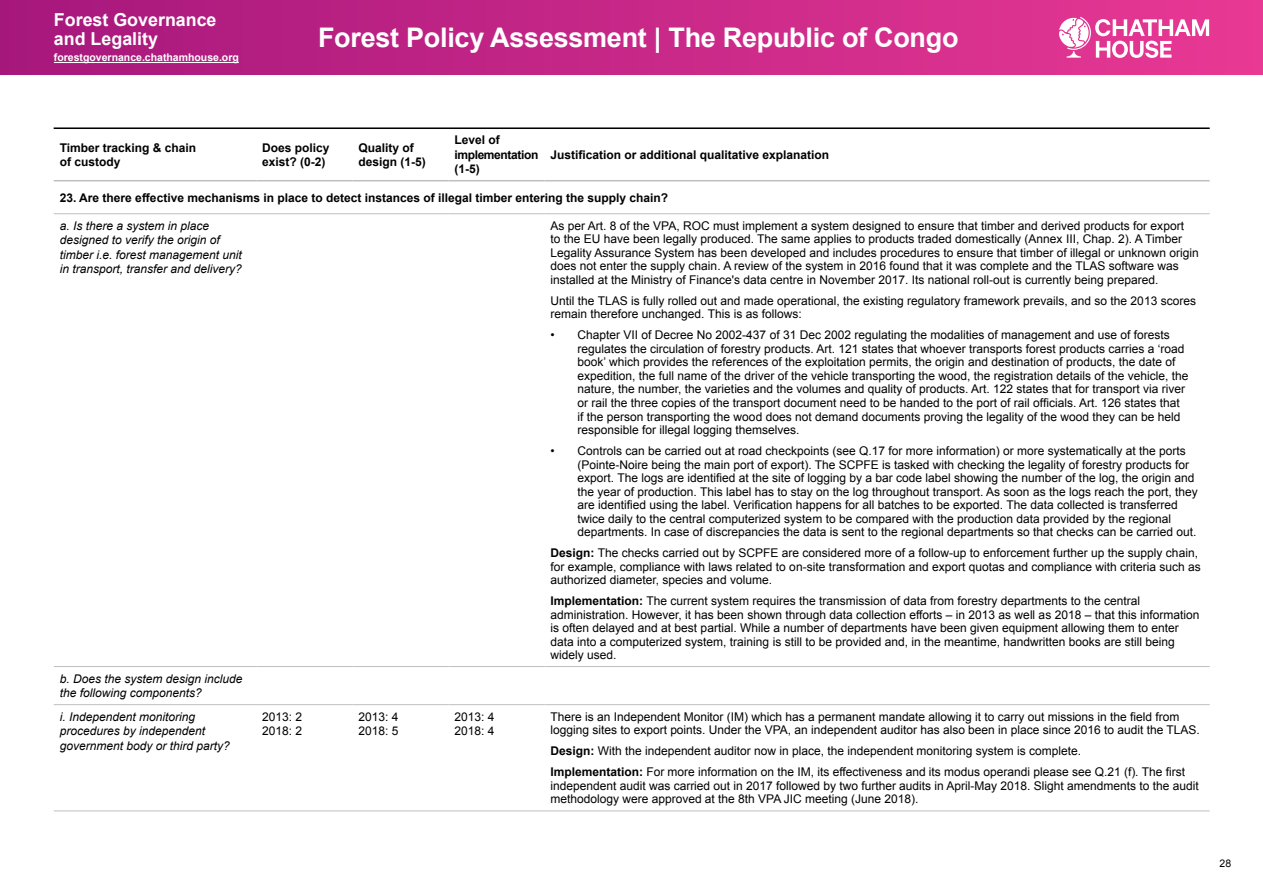
<style>
.page{position:relative;width:1263px;height:893px;background:#fff}
.page>*{position:absolute;margin:0;border:0;box-sizing:border-box;transform-origin:0 0}
.t1{font:700 27px "Arial";letter-spacing:-.01em;color:#fff}
.t2{font:700 17.85px/19.2px "Arial";color:#fff}
.t3{font:12px/13.5px "Arial";color:#000}
.t4{font:italic 12px/14.4px "Arial";color:#000}
.t5{font:700 12px/14.4px "Arial";color:#000}
.t6{font:700 12px/14.4px "Arial";letter-spacing:-.03em;color:#000}
.t7{font:700 10.5px "Arial";color:#fff}
.t8{font:10.5px "Arial";color:#000}
.s1{font-weight:700}
</style>
<div class="page">
<div style="left:0;top:0;width:1263px;height:75px;background:linear-gradient(to right,#a6177c,#e83994)"></div>
<hr style="left:54px;top:62px;width:185px;height:1px;background:#fff">
<svg style="left:1059px;top:17px;width:150px;height:41px"></svg>
<hr style="left:54px;top:213px;width:202px;height:1px;background:#bfbfbf">
<hr style="left:256px;top:213px;width:96px;height:1px;background:#bfbfbf">
<hr style="left:352px;top:213px;width:96px;height:1px;background:#bfbfbf">
<hr style="left:448px;top:213px;width:96px;height:1px;background:#bfbfbf">
<hr style="left:544px;top:213px;width:666px;height:1px;background:#bfbfbf">
<hr style="left:54px;top:666px;width:202px;height:1px;background:#bfbfbf">
<hr style="left:256px;top:666px;width:96px;height:1px;background:#bfbfbf">
<hr style="left:352px;top:666px;width:96px;height:1px;background:#bfbfbf">
<hr style="left:448px;top:666px;width:96px;height:1px;background:#bfbfbf">
<hr style="left:544px;top:666px;width:666px;height:1px;background:#bfbfbf">
<hr style="left:54px;top:704px;width:202px;height:1px;background:#bfbfbf">
<hr style="left:256px;top:704px;width:96px;height:1px;background:#bfbfbf">
<hr style="left:352px;top:704px;width:96px;height:1px;background:#bfbfbf">
<hr style="left:448px;top:704px;width:96px;height:1px;background:#bfbfbf">
<hr style="left:544px;top:704px;width:666px;height:1px;background:#bfbfbf">
<hr style="left:54px;top:180px;width:202px;height:1px;background:#bfbfbf">
<hr style="left:256px;top:180px;width:96px;height:1px;background:#bfbfbf">
<hr style="left:352px;top:180px;width:96px;height:1px;background:#bfbfbf">
<hr style="left:448px;top:180px;width:96px;height:1px;background:#bfbfbf">
<hr style="left:544px;top:180px;width:666px;height:1px;background:#bfbfbf">
<hr style="left:54px;top:810px;width:202px;height:1px;background:#bfbfbf">
<hr style="left:256px;top:810px;width:96px;height:1px;background:#bfbfbf">
<hr style="left:352px;top:810px;width:96px;height:1px;background:#bfbfbf">
<hr style="left:448px;top:810px;width:96px;height:1px;background:#bfbfbf">
<hr style="left:544px;top:810px;width:666px;height:1px;background:#bfbfbf">
<hr style="left:54px;top:128px;width:1156px;height:1px;background:#000">
<h2 class="t2" style="left:54px;top:10px;width:164px">Forest Governance and Legality</h2>
<p class="t7" style="left:54px;top:51px;width:186px">forestgovernance.chathamhouse.org</p>
<h1 class="t1" style="left:318px;top:20px;width:642px">Forest Policy Assessment | The Republic of Congo</h1>
<p class="t5" style="left:60px;top:141px;width:138px">Timber tracking &amp; chain of custody</p>
<p class="t5" style="left:262px;top:141px;width:69px">Does policy exist? (0-2)</p>
<p class="t5" style="left:358px;top:141px;width:69px">Quality of design (1-5)</p>
<p class="t6" style="left:454px;top:133px;width:85px">Level of implementation (1-5)</p>
<p class="t5" style="left:550px;top:148px;width:280px">Justification or additional qualitative explanation</p>
<p class="t5" style="left:60px;top:191px;width:610px">23. Are there effective mechanisms in place to detect instances of illegal timber entering the supply chain?</p>
<p class="t4" style="left:60px;top:219px;width:184px">a. Is there a system in place designed to verify the origin of timber i.e. forest management unit in transport, transfer and delivery?</p>
<p class="t3" style="left:550px;top:219px;width:650px">As per Art. 8 of the VPA, ROC must implement a system designed to ensure that timber and derived products for export<br>to the EU have been legally produced. The same applies to products traded domestically (Annex III, Chap. 2). A Timber Legality Assurance System has been developed and includes procedures to ensure that timber of illegal or unknown origin does not enter the supply chain. A review of the system in 2016 found that it was complete and the TLAS software was installed at the Ministry of Finance's data centre in November 2017. Its national roll-out is currently being prepared.</p>
<p class="t3" style="left:550px;top:294px;width:647px">Until the TLAS is fully rolled out and made operational, the existing regulatory framework prevails, and so the 2013 scores remain therefore unchanged. This is as follows:</p>
<p class="t3" style="left:577px;top:329px;width:612px;text-indent:-27px">• Chapter VII of Decree No 2002-437 of 31 Dec 2002 regulating the modalities of management and use of forests regulates the circulation of forestry products. Art. 121 states that whoever transports forest products carries a ‘road book’ which provides the references of the exploitation permits, the origin and destination of products, the date of expedition, the full name of the driver of the vehicle transporting the wood, the registration details of the vehicle, the nature, the number, the varieties and the volumes and quality of products. Art. 122 states that for transport via river or rail the three copies of the transport document need to be handed to the port of rail officials. Art. 126 states that if the person transporting the wood does not demand documents proving the legality of the wood they can be held responsible for illegal logging themselves.</p>
<p class="t3" style="left:577px;top:444px;width:622px;text-indent:-27px">• Controls can be carried out at road checkpoints (see Q.17 for more information) or more systematically at the ports (Pointe-Noire being the main port of export). The SCPFE is tasked with checking the legality of forestry products for export. The logs are identified at the site of logging by a bar code label showing the number of the log, the origin and the year of production. This label has to stay on the log throughout transport. As soon as the logs reach the port, they are identified using the label. Verification happens for all batches to be exported. The data collected is transferred twice daily to the central computerized system to be compared with the production data provided by the regional departments. In case of discrepancies the data is sent to the regional departments so that checks can be carried out.</p>
<p class="t3" style="left:550px;top:546px;width:652px"><span class="s1">Design:</span> The checks carried out by SCPFE are considered more of a follow-up to enforcement further up the supply chain, for example, compliance with laws related to on-site transformation and export quotas and compliance with criteria such as authorized diameter, species and volume.</p>
<p class="t3" style="left:550px;top:594px;width:650px"><span class="s1">Implementation:</span> The current system requires the transmission of data from forestry departments to the central administration. However, it has been shown through data collection efforts – in 2013 as well as 2018 – that this information is often delayed and at best partial. While a number of departments have been given equipment allowing them to enter data into a computerized system, training is still to be provided and, in the meantime, handwritten books are still being widely used.</p>
<p class="t4" style="left:60px;top:671px;width:184px">b. Does the system design include the following components?</p>
<p class="t4" style="left:60px;top:710px;width:172px">i. Independent monitoring procedures by independent government body or third party?</p>
<p class="t3" style="left:262px;top:710px;width:42px;line-height:14.4px">2013: 2<br>2018: 2</p>
<p class="t3" style="left:358px;top:710px;width:42px;line-height:14.4px">2013: 4<br>2018: 5</p>
<p class="t3" style="left:454px;top:710px;width:42px;line-height:14.4px">2013: 4<br>2018: 4</p>
<p class="t3" style="left:550px;top:710px;width:651px">There is an Independent Monitor (IM) which has a permanent mandate allowing it to carry out missions in the field from logging sites to export points. Under the VPA, an independent auditor has also been in place since 2016 to audit the TLAS.</p>
<p class="t3" style="left:550px;top:741px;width:636px;line-height:21px"><span class="s1">Design:</span> With the independent auditor now in place, the independent monitoring system is complete.<br><span class="s1">Implementation:</span> For more information on the IM, its effectiveness and its modus operandi please see Q.21 (f). The first</p>
<p class="t3" style="left:550px;top:779px;width:650px">independent audit was carried out in 2017 followed by two further audits in April-May 2018. Slight amendments to the audit methodology were approved at the 8th VPA JIC meeting (June 2018).</p>
<p class="t8" style="left:1219px;top:856px;width:13px">28</p>
</div>
